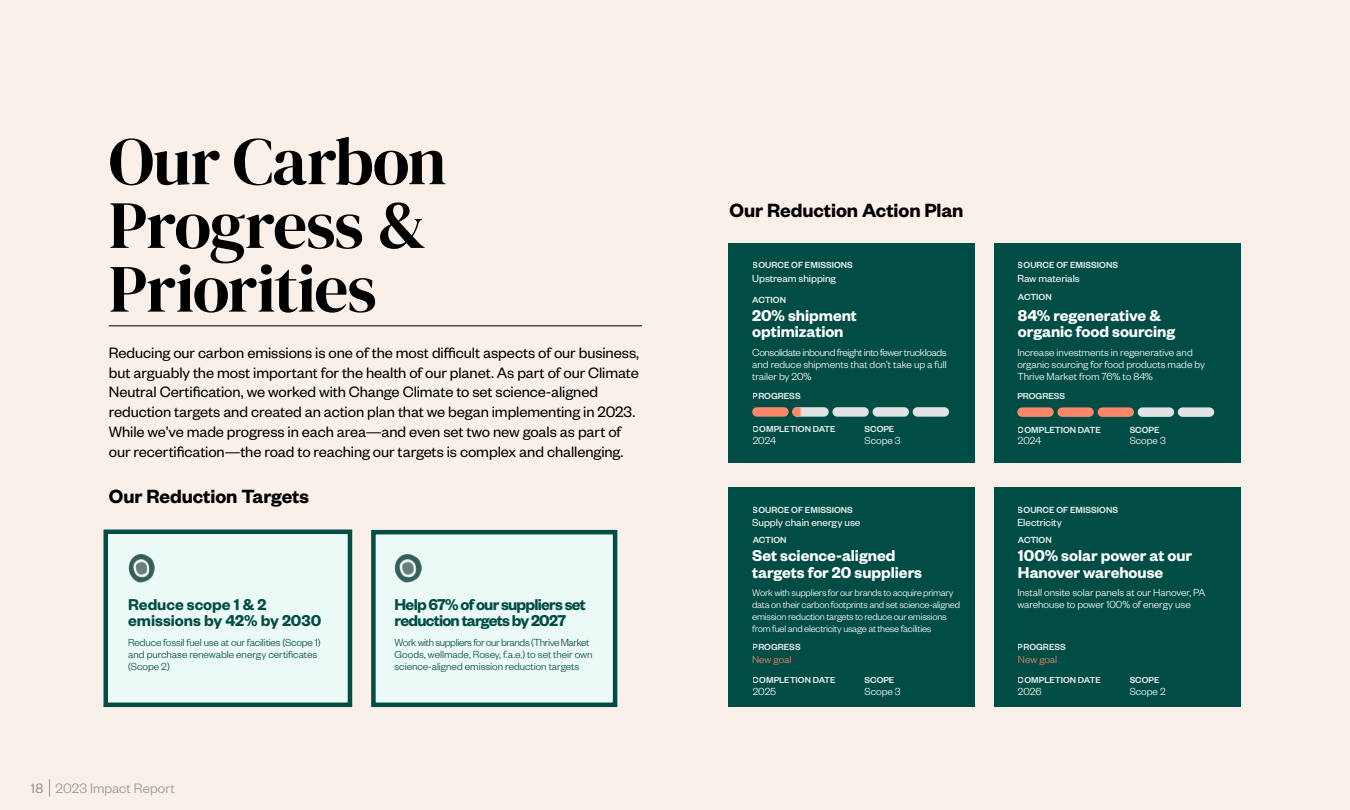
<style>
.page{position:relative;width:1350px;height:810px;background:#f9f0e9}
.page>*{position:absolute;margin:0;border:0;box-sizing:border-box;transform-origin:0 0}
.t1{font:67.5px/63.8px "DM Serif Display";letter-spacing:-.02em;color:#000}
.t2{font:600 21px "Founders Grotesk";letter-spacing:-.005em;color:#000}
.t3{font:600 17.25px/16.5px "Founders Grotesk";letter-spacing:-.005em;color:#fff}
.t4{font:600 17.25px/16.5px "Founders Grotesk";letter-spacing:-.04em;color:#004d46}
.t5{font:600 17.25px/16.5px "Founders Grotesk";color:#004d46}
.t6{font:16.5px/19.8px "Founders Grotesk";letter-spacing:-.005em;color:#000}
.t7{font:300 15px "Founders Grotesk";letter-spacing:.005em;color:#939598}
.t8{font:300 11.25px/12px "Founders Grotesk";letter-spacing:-.005em;color:#fff}
.t9{font:300 11.25px/12px "Founders Grotesk";letter-spacing:-.01em;color:#004d46}
.t10{font:11.25px "Founders Grotesk";letter-spacing:-.005em;color:#fff}
.t11{font:300 11.25px "Founders Grotesk";letter-spacing:-.01em;color:#fb886a}
.t12{font:300 10.5px/12px "Founders Grotesk";letter-spacing:-.025em;color:#fff}
.t13{font:500 9.75px "Founders Grotesk";color:#fff}
.s1{font-weight:400}
</style>
<div class="page">
<div style="left:729px;top:243px;width:246px;height:220px;background:#004d46"></div>
<div style="left:729px;top:488px;width:246px;height:219px;background:#004d46"></div>
<div style="left:994px;top:488px;width:246px;height:219px;background:#004d46"></div>
<div style="left:994px;top:243px;width:246px;height:220px;background:#004d46"></div>
<div style="left:104px;top:530px;width:248px;height:177px;background:#ebf9f7;border:4px solid #004d46"></div>
<div style="left:371px;top:530px;width:246px;height:177px;background:#ebf9f7;border:4px solid #004d46"></div>
<hr style="left:109px;top:325px;width:533px;height:1px;background:#000">
<div style="left:752px;top:407px;width:37px;height:10px;background:#fb886a;border-radius:5px"></div>
<div style="left:1017px;top:407px;width:37px;height:10px;background:#fb886a;border-radius:5px"></div>
<div style="left:792px;top:407px;width:37px;height:10px;background:#e1e2e3;border-radius:5px"></div>
<div style="left:1057px;top:407px;width:37px;height:10px;background:#fb886a;border-radius:5px"></div>
<div style="left:832px;top:407px;width:37px;height:10px;background:#e1e2e3;border-radius:5px"></div>
<div style="left:1098px;top:407px;width:36px;height:10px;background:#fb886a;border-radius:5px"></div>
<div style="left:873px;top:407px;width:36px;height:10px;background:#e1e2e3;border-radius:5px"></div>
<div style="left:1138px;top:407px;width:36px;height:10px;background:#e1e2e3;border-radius:5px"></div>
<div style="left:913px;top:407px;width:36px;height:10px;background:#e1e2e3;border-radius:5px"></div>
<div style="left:1178px;top:407px;width:36px;height:10px;background:#e1e2e3;border-radius:5px"></div>
<svg style="left:792px;top:407px;width:9px;height:10px"></svg>
<img style="left:128px;top:554px;width:27px;height:29px">
<img style="left:395px;top:554px;width:26px;height:29px">
<svg style="left:49px;top:779px;width:1px;height:18px"></svg>
<h1 class="t1" style="left:109px;top:130px;width:339px">Our Carbon<br>Progress &amp;<br>Priorities</h1>
<p class="t6" style="left:109px;top:342px;width:532px">Reducing our carbon emissions is one of the most difficult aspects of our business, but arguably the most important for the health of our planet. As part of our Climate Neutral Certification, we worked with Change Climate to set science-aligned reduction targets and created an action plan that we began implementing in 2023.<br>While we’ve made progress in each area—and even set two new goals as part of our recertification—the road to reaching our targets is complex and challenging.</p>
<p class="t2" style="left:109px;top:483px;width:202px">Our Reduction Targets</p>
<p class="t5" style="left:128px;top:595px;width:195px">Reduce scope 1 &amp; 2 emissions by 42% by 2030</p>
<p class="t4" style="left:395px;top:595px;width:193px">Help 67% of our suppliers set reduction targets by 2027</p>
<p class="t9" style="left:128px;top:636px;width:194px">Reduce fossil fuel use at our facilities (Scope 1) and purchase renewable energy certificates (Scope 2)</p>
<p class="t9" style="left:395px;top:636px;width:199px">Work with suppliers for our brands (Thrive Market<br>Goods, wellmade, Rosey, f.a.e.) to set their own science-aligned emission reduction targets</p>
<p class="t7" style="left:31px;top:779px;width:146px"><span class="s1">18</span> 2023 Impact Report</p>
<p class="t2" style="left:730px;top:197px;width:235px">Our Reduction Action Plan</p>
<p class="t13" style="left:753px;top:259px;width:102px">SOURCE OF EMISSIONS</p>
<p class="t13" style="left:1018px;top:259px;width:102px">SOURCE OF EMISSIONS</p>
<p class="t10" style="left:752px;top:271px;width:85px">Upstream shipping</p>
<p class="t10" style="left:1017px;top:271px;width:64px">Raw materials</p>
<p class="t13" style="left:752px;top:294px;width:35px">ACTION</p>
<p class="t13" style="left:1018px;top:290px;width:35px">ACTION</p>
<p class="t3" style="left:752px;top:306px;width:106px">20% shipment optimization</p>
<p class="t3" style="left:1018px;top:306px;width:159px">84% regenerative &amp; organic food sourcing</p>
<p class="t8" style="left:752px;top:345px;width:196px;text-align:justify">Consolidate inbound freight into fewer truckloads and reduce shipments that don’t take up a full trailer by 20%</p>
<p class="t8" style="left:1017px;top:346px;width:189px">Increase investments in regenerative and organic sourcing for food products made by<br>Thrive Market from 76% to 84%</p>
<p class="t13" style="left:753px;top:390px;width:49px">PROGRESS</p>
<p class="t13" style="left:1017px;top:390px;width:49px">PROGRESS</p>
<p class="t13" style="left:753px;top:423px;width:84px">COMPLETION DATE</p>
<p class="t8" style="left:753px;top:434px;width:25px">2024</p>
<p class="t13" style="left:865px;top:423px;width:31px">SCOPE</p>
<p class="t13" style="left:1018px;top:423px;width:84px">COMPLETION DATE</p>
<p class="t8" style="left:865px;top:434px;width:38px">Scope 3</p>
<p class="t8" style="left:1018px;top:434px;width:25px">2024</p>
<p class="t13" style="left:1130px;top:423px;width:31px">SCOPE</p>
<p class="t8" style="left:1130px;top:434px;width:38px">Scope 3</p>
<p class="t13" style="left:753px;top:504px;width:102px">SOURCE OF EMISSIONS</p>
<p class="t13" style="left:1018px;top:504px;width:102px">SOURCE OF EMISSIONS</p>
<p class="t10" style="left:752px;top:516px;width:110px">Supply chain energy use</p>
<p class="t10" style="left:1017px;top:516px;width:46px">Electricity</p>
<p class="t13" style="left:753px;top:534px;width:35px">ACTION</p>
<p class="t13" style="left:1018px;top:534px;width:35px">ACTION</p>
<p class="t3" style="left:752px;top:547px;width:171px">Set science-aligned targets for 20 suppliers</p>
<p class="t3" style="left:1018px;top:547px;width:176px">100% solar power at our<br>Hanover warehouse</p>
<p class="t12" style="left:752px;top:586px;width:210px">Work with suppliers for our brands to acquire primary data on their carbon footprints and set science-aligned emission reduction targets to reduce our emissions from fuel and electricity usage at these facilities</p>
<p class="t11" style="left:752px;top:652px;width:41px">New goal</p>
<p class="t11" style="left:1018px;top:652px;width:41px">New goal</p>
<p class="t8" style="left:1017px;top:586px;width:190px">Install onsite solar panels at our Hanover, PA warehouse to power 100% of energy use</p>
<p class="t13" style="left:753px;top:641px;width:49px">PROGRESS</p>
<p class="t13" style="left:1018px;top:641px;width:49px">PROGRESS</p>
<p class="t13" style="left:753px;top:674px;width:84px">COMPLETION DATE</p>
<p class="t13" style="left:1018px;top:674px;width:84px">COMPLETION DATE</p>
<p class="t13" style="left:865px;top:674px;width:31px">SCOPE</p>
<p class="t13" style="left:1130px;top:674px;width:31px">SCOPE</p>
<p class="t8" style="left:753px;top:685px;width:25px">2025</p>
<p class="t8" style="left:1018px;top:685px;width:25px">2026</p>
<p class="t8" style="left:865px;top:685px;width:38px">Scope 3</p>
<p class="t8" style="left:1130px;top:685px;width:38px">Scope 2</p>
</div>
